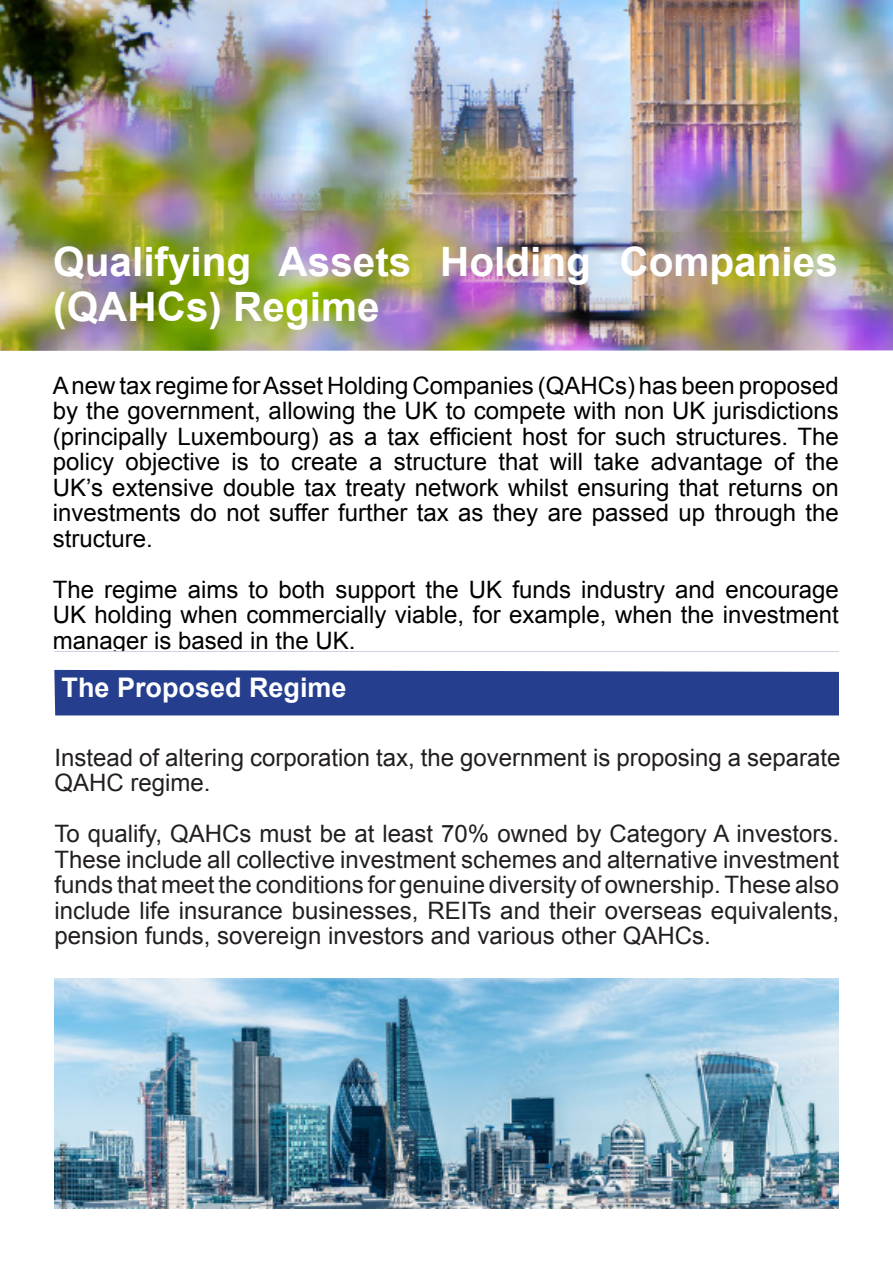
<style>
.page{position:relative;width:893px;height:1263px;background:#fff}
.page>*{position:absolute;margin:0;border:0;box-sizing:border-box;transform-origin:0 0}
.t1{font:700 40.5px/45px "Arial";color:#fff}
.t2{font:700 27px "Arial";color:#fff}
.t3{font:24px/25.5px "Arial";color:#000;text-align:justify}
.t4{font:24px/25.5px "Arial";color:#231f20}
</style>
<div class="page">
<img style="left:0;top:0;width:893px;height:351px">
<div style="left:54px;top:672px;width:785px;height:43px;background:#253f8e"></div>
<img style="left:55px;top:978px;width:784px;height:231px">
<svg style="left:54px;top:651px;width:785px;height:21px"></svg>
<p class="t1" style="left:53px;top:241px;width:786px">Qualifying Assets Holding Companies (QAHCs) Regime</p>
<p class="t3" style="left:53px;top:373px;width:788px">A new tax regime for Asset Holding Companies (QAHCs) has been proposed by the government, allowing the UK to compete with non UK jurisdictions (principally Luxembourg) as a tax efficient host for such structures. The policy objective is to create a structure that will take advantage of the UK’s extensive double tax treaty network whilst ensuring that returns on investments do not suffer further tax as they are passed up through the structure.</p>
<p class="t3" style="left:53px;top:577px;width:787px">The regime aims to both support the UK funds industry and encourage UK holding when commercially viable, for example, when the investment manager is based in the UK.</p>
<p class="t2" style="left:62px;top:669px;width:287px">The Proposed Regime</p>
<p class="t4" style="left:55px;top:745px;width:787px">Instead of altering corporation tax, the government is proposing a separate<br>QAHC regime.</p>
<p class="t4" style="left:55px;top:821px;width:786px;text-align:justify">To qualify, QAHCs must be at least 70% owned by Category A investors.<br>These include all collective investment schemes and alternative investment funds that meet the conditions for genuine diversity of ownership. These also include life insurance businesses, REITs and their overseas equivalents, pension funds, sovereign investors and various other QAHCs.</p>
</div>
